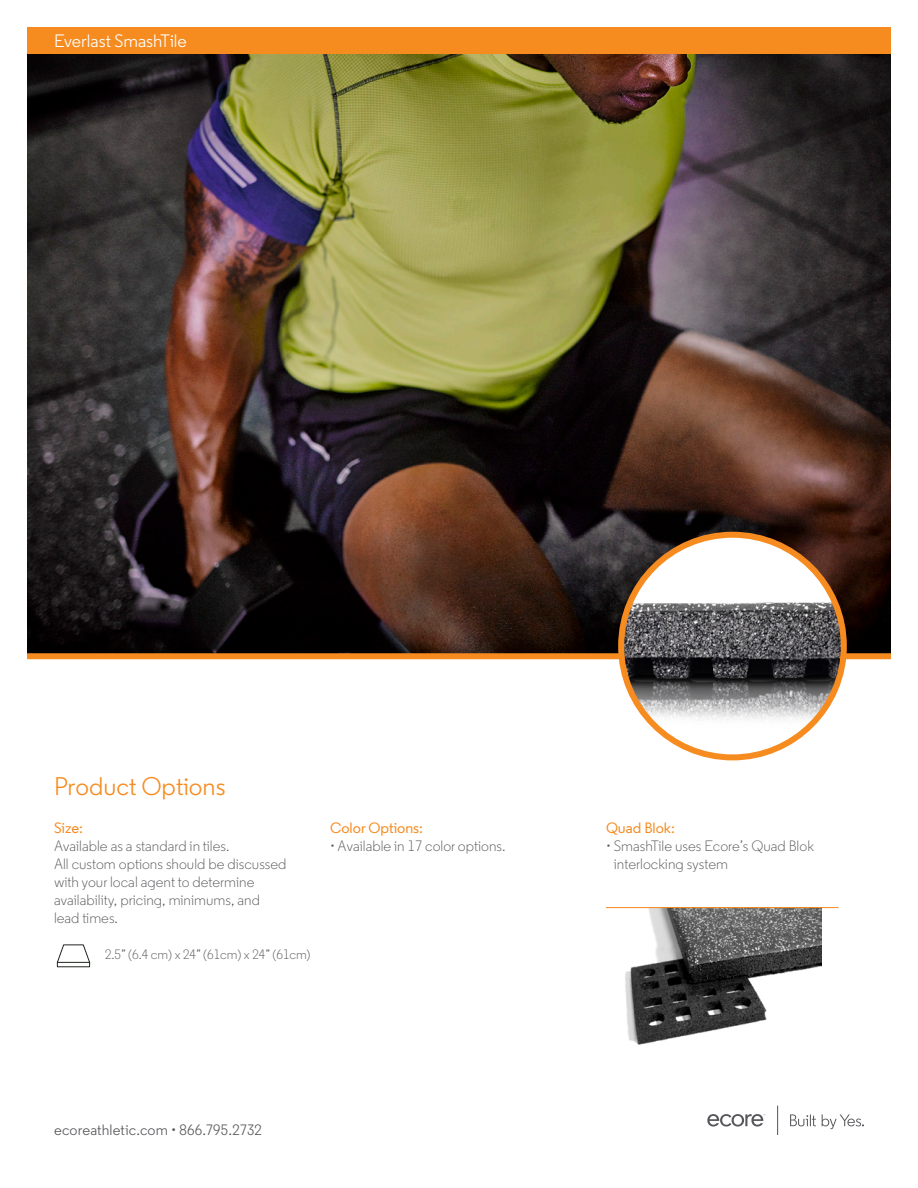
<style>
.page{position:relative;width:918px;height:1188px;background:#fff}
.page>*{position:absolute;margin:0;border:0;box-sizing:border-box;transform-origin:0 0}
.t1{font:25.5px "Regular";color:#f68b1f}
.t2{font:18px "Regular";color:#fff}
.t3{font:300 15px/18px "Regular";color:#56575a}
.t4{font:15px "Regular";letter-spacing:.01em;color:#56575a}
.t5{font:500 15px "Regular";color:#f68b1f}
.t6{font:300 13.5px "Regular";color:#56575a}
</style>
<div class="page">
<img style="left:27px;top:54px;width:864px;height:599px">
<div style="left:27px;top:27px;width:864px;height:27px;background:#f68b1f"></div>
<div style="left:27px;top:653px;width:864px;height:6px;background:#f68b1f"></div>
<div style="left:621px;top:535px;width:223px;height:222px;background:#fff;border-radius:50%"></div>
<img style="left:621px;top:565px;width:223px;height:180px">
<div style="left:618px;top:532px;width:229px;height:228px;border:6px solid #f68b1f;border-radius:50%"></div>
<svg style="left:56px;top:944px;width:35px;height:24px"></svg>
<img style="left:623px;top:908px;width:198px;height:137px">
<hr style="left:606px;top:907px;width:232px;height:1px;background:#f68b1f">
<svg style="left:790px;top:1114px;width:26px;height:12px"></svg>
<svg style="left:822px;top:1114px;width:42px;height:15px"></svg>
<svg style="left:707px;top:1114px;width:58px;height:13px"></svg>
<svg style="left:777px;top:1106px;width:1px;height:29px"></svg>
<p class="t2" style="left:54px;top:29px;width:134px">Everlast SmashTile</p>
<p class="t1" style="left:54px;top:770px;width:173px">Product Options</p>
<p class="t5" style="left:54px;top:818px;width:31px">Size:</p>
<p class="t3" style="left:54px;top:837px;width:234px">Available as a standard in tiles.<br>All custom options should be discussed with your local agent to determine availability, pricing, minimums, and lead times.</p>
<p class="t6" style="left:105px;top:946px;width:207px">2.5” (6.4 cm) x 24” (61cm) x 24” (61cm)</p>
<p class="t5" style="left:330px;top:818px;width:95px">Color Options:</p>
<p class="t3" style="left:330px;top:837px;width:177px">• Available in 17 color options.</p>
<p class="t4" style="left:54px;top:1121px;width:209px">ecoreathletic.com • 866.795.2732</p>
<p class="t5" style="left:606px;top:818px;width:70px">Quad Blok:</p>
<p class="t3" style="left:614px;top:837px;width:202px;text-indent:-8px">• SmashTile uses Ecore’s Quad Blok interlocking system</p>
</div>
